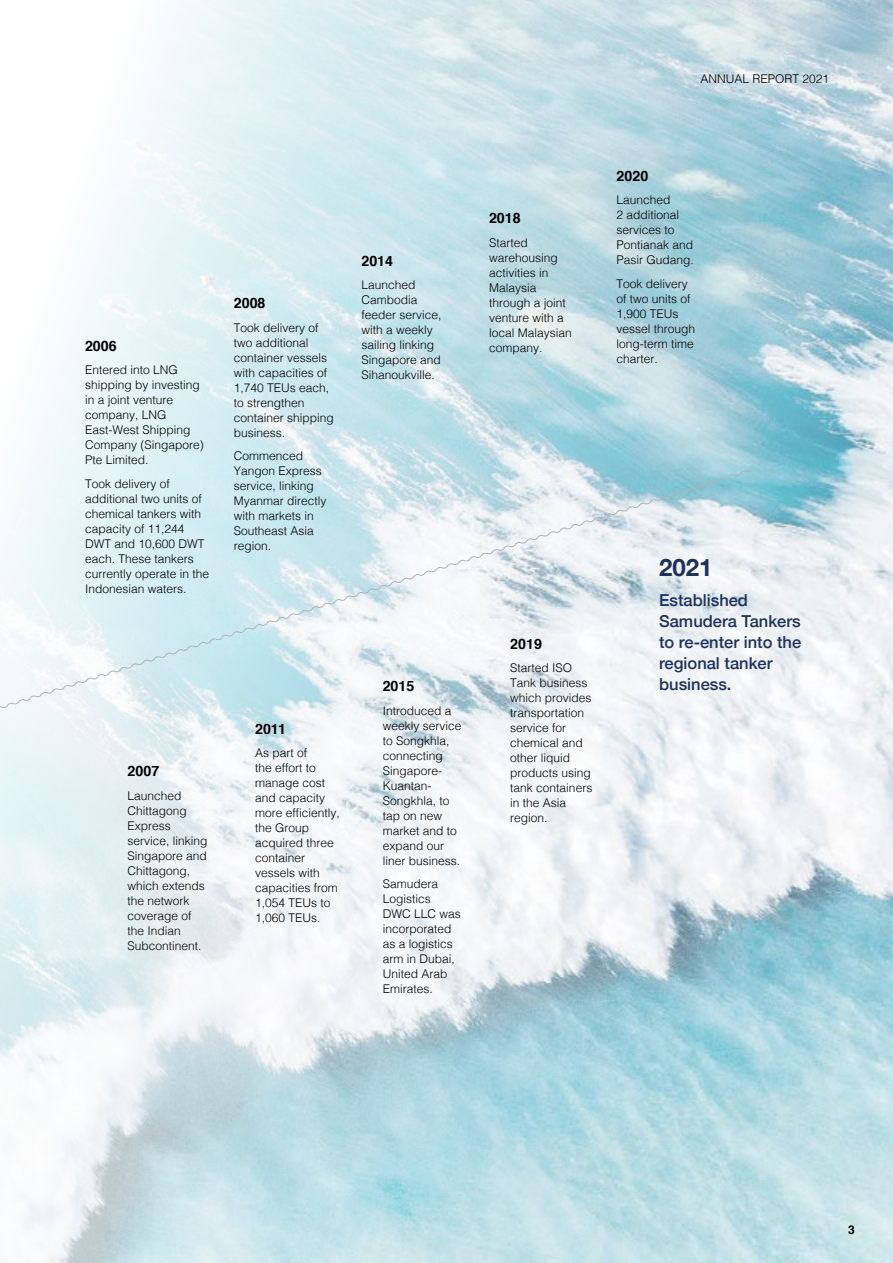
<style>
.page{position:relative;width:893px;height:1263px;background:#fff}
.page>*{position:absolute;margin:0;border:0;box-sizing:border-box;transform-origin:0 0}
.t1{font:700 24px "Helvetica Neue";color:#1f325e}
.t2{font:500 16.5px/21px "Helvetica Neue";color:#1f325e}
.t3{font:700 14.25px "Helvetica";color:#000}
.t4{font:300 12px/15px "Helvetica";color:#000}
.t5{font:700 12px "Helvetica";color:#000}
</style>
<div class="page">
<img style="left:0;top:0;width:893px;height:1263px">
<svg style="left:0;top:468px;width:753px;height:349px"></svg>
<p class="t4" style="left:700px;top:70px;width:130px">ANNUAL REPORT 2021</p>
<p class="t3" style="left:85px;top:334px;width:33px">2006</p>
<p class="t4" style="left:85px;top:362px;width:120px">Entered into LNG shipping by investing in a joint venture company, LNG<br>East-West Shipping<br>Company (Singapore)<br>Pte Limited.</p>
<p class="t4" style="left:85px;top:475px;width:126px">Took delivery of additional two units of chemical tankers with capacity of 11,244<br>DWT and 10,600 DWT each. These tankers currently operate in the<br>Indonesian waters.</p>
<p class="t3" style="left:234px;top:292px;width:33px">2008</p>
<p class="t4" style="left:234px;top:319px;width:102px">Took delivery of two additional container vessels with capacities of<br>1,740 TEUs each, to strengthen container shipping business.</p>
<p class="t4" style="left:234px;top:448px;width:94px">Commenced<br>Yangon Express service, linking<br>Myanmar directly with markets in<br>Southeast Asia region.</p>
<p class="t3" style="left:361px;top:249px;width:33px">2014</p>
<p class="t4" style="left:361px;top:277px;width:82px">Launched<br>Cambodia feeder service, with a weekly sailing linking<br>Singapore and<br>Sihanoukville.</p>
<p class="t3" style="left:128px;top:760px;width:33px">2007</p>
<p class="t4" style="left:128px;top:787px;width:82px">Launched<br>Chittagong<br>Express service, linking<br>Singapore and<br>Chittagong, which extends the network coverage of the Indian<br>Subcontinent.</p>
<p class="t3" style="left:255px;top:717px;width:32px">2011</p>
<p class="t4" style="left:255px;top:744px;width:86px">As part of<br>the effort to manage cost and capacity more efficiently, the Group acquired three container vessels with capacities from<br>1,054 TEUs to<br>1,060 TEUs.</p>
<p class="t3" style="left:383px;top:674px;width:33px">2015</p>
<p class="t4" style="left:383px;top:702px;width:80px">Introduced a weekly service to Songkhla, connecting<br>Singapore-<br>Kuantan-<br>Songkhla, to tap on new market and to expand our liner business.</p>
<p class="t4" style="left:383px;top:875px;width:80px">Samudera<br>Logistics<br>DWC LLC was incorporated as a logistics arm in Dubai,<br>United Arab<br>Emirates.</p>
<p class="t3" style="left:489px;top:207px;width:33px">2018</p>
<p class="t4" style="left:489px;top:234px;width:84px">Started warehousing activities in<br>Malaysia through a joint venture with a local Malaysian company.</p>
<p class="t3" style="left:617px;top:164px;width:33px">2020</p>
<p class="t4" style="left:617px;top:192px;width:79px">Launched<br>2 additional services to<br>Pontianak and<br>Pasir Gudang.</p>
<p class="t4" style="left:617px;top:275px;width:80px">Took delivery of two units of<br>1,900 TEUs vessel through long-term time charter.</p>
<p class="t3" style="left:510px;top:632px;width:33px">2019</p>
<p class="t4" style="left:510px;top:659px;width:84px">Started ISO<br>Tank business which provides transportation service for chemical and other liquid products using tank containers in the Asia region.</p>
<h1 class="t1" style="left:659px;top:549px;width:55px">2021</h1>
<h2 class="t2" style="left:659px;top:588px;width:144px">Established<br>Samudera Tankers to re-enter into the regional tanker business.</h2>
<p class="t5" style="left:848px;top:1220px;width:8px">3</p>
</div>
